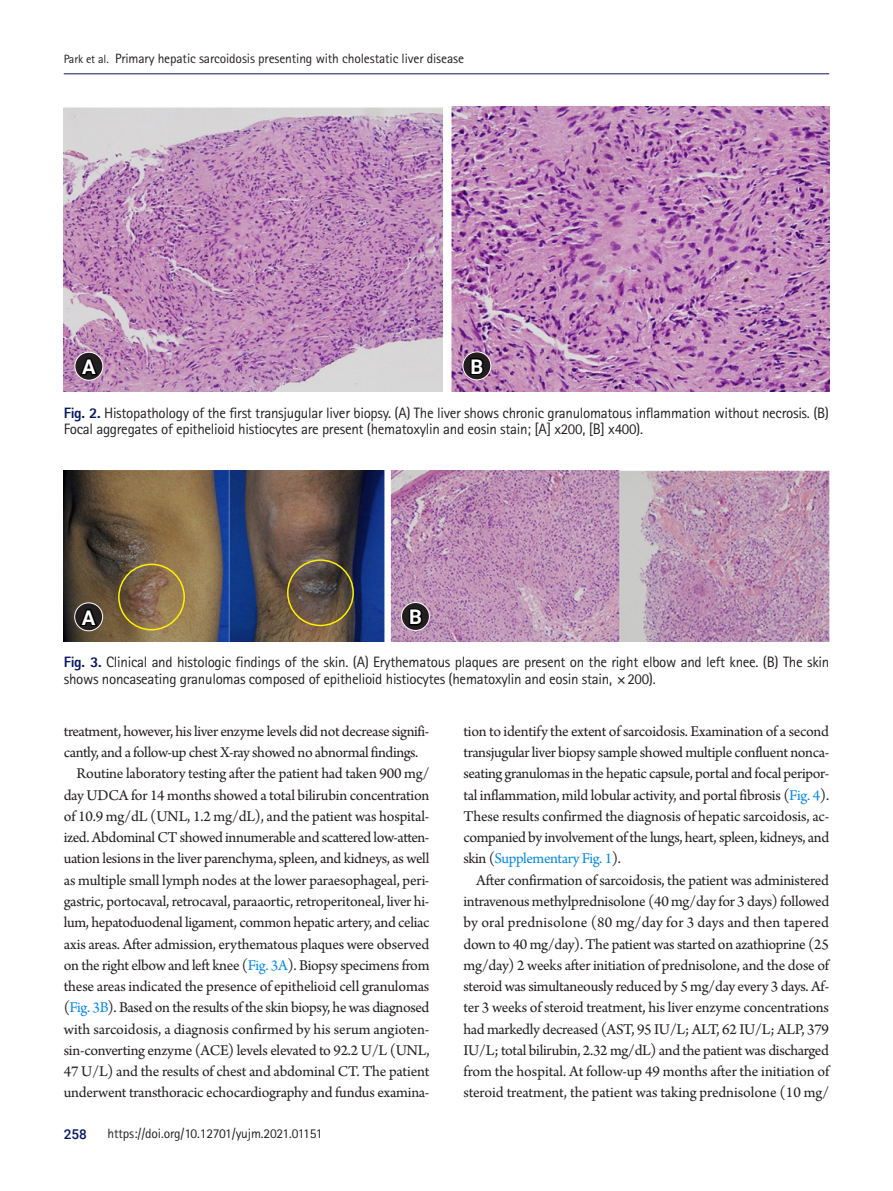
<style>
.page{position:relative;width:893px;height:1191px;background:#fff}
.page>*{position:absolute;margin:0;border:0;box-sizing:border-box;transform-origin:0 0}
.t1{font:700 20.25px "Roboto";color:#fff}
.body{font:15.75px/21.3px "Arno Pro";letter-spacing:-.025em;color:#231f20;text-align:justify}
.fig-caption{font:15px/16.5px "Rotis Sans Serif Std";letter-spacing:-.02em;color:#231f20}
.t2{font:13.5px "Rotis Sans Serif Std";letter-spacing:-.01em;color:#231f20}
.t3{font:500 13.5px "Roboto";color:#06195f}
.s1{font-size:12px}
.s2{font-weight:800;color:#06195f}
.s3{color:#0b88de}
</style>
<div class="page">
<img style="left:64px;top:106px;width:765px;height:285px">
<svg style="left:463px;top:352px;width:28px;height:28px"></svg>
<div style="left:462px;top:351px;width:29px;height:29px;border:1px solid #fff;border-radius:50%"></div>
<svg style="left:469px;top:356px;width:17px;height:20px"></svg>
<svg style="left:75px;top:352px;width:28px;height:28px"></svg>
<div style="left:74px;top:352px;width:29px;height:29px;border:1px solid #fff;border-radius:50%"></div>
<svg style="left:78px;top:357px;width:22px;height:20px"></svg>
<img style="left:64px;top:470px;width:765px;height:171px">
<div style="left:118px;top:563px;width:67px;height:67px;border:2px solid #fff101;border-radius:50%"></div>
<div style="left:287px;top:559px;width:67px;height:67px;border:2px solid #fff101;border-radius:50%"></div>
<svg style="left:401px;top:602px;width:28px;height:28px"></svg>
<div style="left:401px;top:602px;width:29px;height:29px;border:1px solid #fff;border-radius:50%"></div>
<svg style="left:407px;top:606px;width:17px;height:21px"></svg>
<svg style="left:75px;top:603px;width:28px;height:28px"></svg>
<div style="left:74px;top:602px;width:29px;height:29px;border:1px solid #fff;border-radius:50%"></div>
<svg style="left:78px;top:607px;width:21px;height:21px"></svg>
<hr style="left:64px;top:73px;width:765px;height:1px;background:#06195f">
<p class="t2" style="left:64px;top:51px;width:402px"><span class="s1">Park et al.</span> Primary hepatic sarcoidosis presenting with cholestatic liver disease</p>
<p class="t1" style="left:82px;top:352px;width:15px">A</p>
<p class="t1" style="left:470px;top:352px;width:14px">B</p>
<p class="fig-caption" style="left:64px;top:404px;width:767px"><span class="s2">Fig. 2.</span> Histopathology of the first transjugular liver biopsy. (A) The liver shows chronic granulomatous inflammation without necrosis. (B)<br>Focal aggregates of epithelioid histiocytes are present (hematoxylin and eosin stain; [A] x200, [B] x400).</p>
<p class="t1" style="left:82px;top:603px;width:15px">A</p>
<p class="t1" style="left:409px;top:603px;width:14px">B</p>
<p class="fig-caption" style="left:64px;top:654px;width:767px"><span class="s2">Fig. 3.</span> Clinical and histologic findings of the skin. (A) Erythematous plaques are present on the right elbow and left knee. (B) The skin shows noncaseating granulomas composed of epithelioid histiocytes (hematoxylin and eosin stain, ×200).</p>
<p class="body" style="left:64px;top:721px;width:367px">treatment, however, his liver enzyme levels did not decrease signifi&shy;cantly, and a follow-up chest X-ray showed no abnormal findings.</p>
<p class="body" style="left:64px;top:764px;width:367px;text-indent:13px">Routine laboratory testing after the patient had taken 900 mg/ day UDCA for 14 months showed a total bilirubin concentration of 10.9 mg/dL (UNL, 1.2 mg/dL), and the patient was hospital&shy;ized. Abdominal CT showed innumerable and scattered low-atten&shy;uation lesions in the liver parenchyma, spleen, and kidneys, as well as multiple small lymph nodes at the lower paraesophageal, peri&shy;gastric, portocaval, retrocaval, paraaortic, retroperitoneal, liver hi&shy;lum, hepatoduodenal ligament, common hepatic artery, and celiac axis areas. After admission, erythematous plaques were observed on the right elbow and left knee (<span class="s3">Fig. 3A</span>). Biopsy specimens from these areas indicated the presence of epithelioid cell granulomas (<span class="s3">Fig. 3B</span>). Based on the results of the skin biopsy, he was diagnosed with sarcoidosis, a diagnosis confirmed by his serum angioten&shy;sin-converting enzyme (ACE) levels elevated to 92.2 U/L (UNL, 47 U/L) and the results of chest and abdominal CT. The patient underwent transthoracic echocardiography and fundus examina-</p>
<p class="t3" style="left:64px;top:1124px;width:25px">258</p>
<p class="t2" style="left:108px;top:1125px;width:216px">https://doi.org/10.12701/yujm.2021.01151</p>
<p class="body" style="left:463px;top:721px;width:367px">tion to identify the extent of sarcoidosis. Examination of a second transjugular liver biopsy sample showed multiple confluent nonca&shy;seating granulomas in the hepatic capsule, portal and focal peripor&shy;tal inflammation, mild lobular activity, and portal fibrosis (<span class="s3">Fig. 4</span>).<br>These results confirmed the diagnosis of hepatic sarcoidosis, ac&shy;companied by involvement of the lungs, heart, spleen, kidneys, and skin (<span class="s3">Supplementary Fig. 1</span>).</p>
<p class="body" style="left:463px;top:870px;width:367px;text-indent:13px">After confirmation of sarcoidosis, the patient was administered intravenous methylprednisolone (40 mg/day for 3 days) followed by oral prednisolone (80 mg/day for 3 days and then tapered down to 40 mg/day). The patient was started on azathioprine (25 mg/day) 2 weeks after initiation of prednisolone, and the dose of steroid was simultaneously reduced by 5 mg/day every 3 days. Af&shy;ter 3 weeks of steroid treatment, his liver enzyme concentrations had markedly decreased (AST, 95 IU/L; ALT, 62 IU/L; ALP, 379<br>IU/L; total bilirubin, 2.32 mg/dL) and the patient was discharged from the hospital. At follow-up 49 months after the initiation of steroid treatment, the patient was taking prednisolone (10 mg/</p>
</div>
